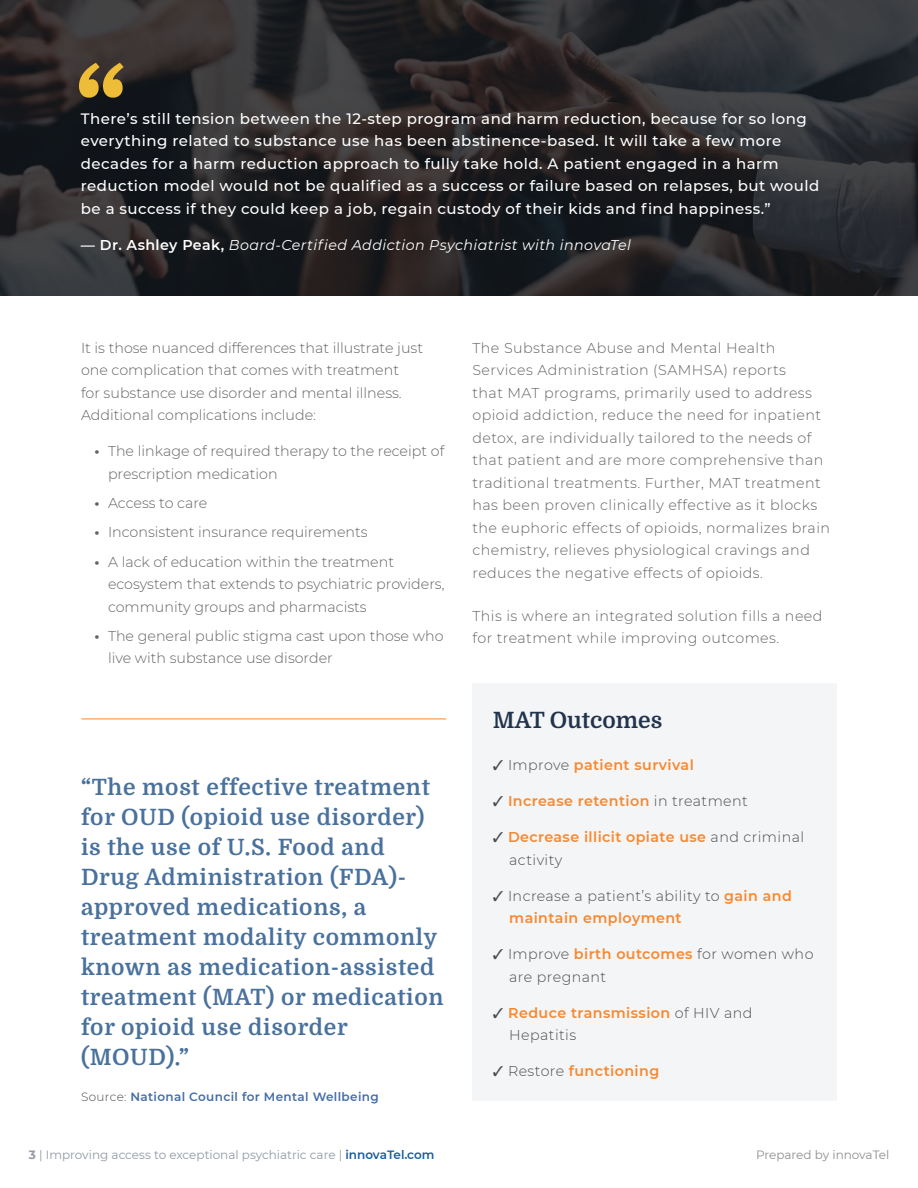
<style>
.page{position:relative;width:918px;height:1188px;background:#fff}
.page>*{position:absolute;margin:0;border:0;box-sizing:border-box;transform-origin:0 0}
.t1{font:120px "Domine";color:#edbd37}
.t2{font:22.5px/30px "Domine";letter-spacing:.03em;color:#49719d}
.t3{font:22.5px "Domine";color:#22344d}
.t4{font:500 15px/22.5px "Montserrat";letter-spacing:.03em;color:#fff}
.t5{font:300 14.25px/22.5px "Montserrat";letter-spacing:.015em;color:#636366}
.t6{font:600 14.25px/22.5px "Montserrat";letter-spacing:.03em;color:#f7882f}
.t7{font:300 14.25px/22.5px "Montserrat";letter-spacing:.03em;color:#4b4c4d}
.t8{font:italic 14.25px "Montserrat";letter-spacing:.03em;color:#fff}
.t9{font:300 14.25px "Montserrat";letter-spacing:-.005em;color:#636366}
.t10{font:12px "Montserrat";color:#919aa6}
.t11{font:600 12px "Montserrat";letter-spacing:.03em;color:#436da8}
.t12{font:12px "Montserrat";color:#918f90}
.s1{font-weight:600;font-style:normal}
.s2{font-weight:700}
.s3{font-weight:300;color:#4b4c4d}
.s4{color:#4b4c4d}
.s5{font-weight:600;color:#f7882f}
.s6{font-weight:600;color:#175d9e}
</style>
<div class="page">
<div style="left:472px;top:684px;width:365px;height:417px;background:#f4f5f6"></div>
<svg style="left:0;top:0;width:918px;height:296px;background:#28272a"></svg>
<hr style="left:82px;top:719px;width:364px;height:1px;background:#f5882f">
<p class="t1" style="left:75px;top:45px;width:55px">“</p>
<p class="t4" style="left:81px;top:107px;width:740px">There’s still tension between the 12-step program and harm reduction, because for so long everything related to substance use has been abstinence-based. It will take a few more decades for a harm reduction approach to fully take hold. A patient engaged in a harm reduction model would not be qualified as a success or failure based on relapses, but would be a success if they could keep a job, regain custody of their kids and find happiness.”</p>
<p class="t8" style="left:81px;top:235px;width:551px"><span class="s1">— Dr. Ashley Peak,</span> Board-Certified Addiction Psychiatrist with innovaTel</p>
<p class="t5" style="left:81px;top:336px;width:344px">It is those nuanced differences that illustrate just one complication that comes with treatment<br>for substance use disorder and mental illness.<br>Additional complications include:</p>
<p class="t5" style="left:108px;top:440px;width:338px;text-indent:-14px"><span class="s2">•</span> The linkage of required therapy to the receipt of prescription medication</p>
<p class="t9" style="left:94px;top:493px;width:114px"><span class="s2">•</span> Access to care</p>
<p class="t5" style="left:94px;top:521px;width:275px"><span class="s2">•</span> Inconsistent insurance requirements</p>
<p class="t5" style="left:108px;top:550px;width:338px;text-indent:-14px"><span class="s2">•</span> A lack of education within the treatment ecosystem that extends to psychiatric providers, community groups and pharmacists</p>
<p class="t5" style="left:108px;top:624px;width:337px;text-indent:-14px"><span class="s2">•</span> The general public stigma cast upon those who live with substance use disorder</p>
<p class="t2" style="left:81px;top:772px;width:364px">“The most effective treatment for OUD (opioid use disorder) is the use of U.S. Food and<br>Drug Administration (FDA)- approved medications, a treatment modality commonly known as medication-assisted treatment (MAT) or medication for opioid use disorder (MOUD).”</p>
<p class="t11" style="left:81px;top:1088px;width:299px"><span class="s3">Source:</span> National Council for Mental Wellbeing</p>
<p class="t5" style="left:472px;top:336px;width:359px">The Substance Abuse and Mental Health Services Administration (SAMHSA) reports<br>that MAT programs, primarily used to address opioid addiction, reduce the need for inpatient detox, are individually tailored to the needs of that patient and are more comprehensive than traditional treatments. Further, MAT treatment has been proven clinically effective as it blocks the euphoric effects of opioids, normalizes brain chemistry, relieves physiological cravings and reduces the negative effects of opioids.</p>
<p class="t5" style="left:472px;top:604px;width:352px">This is where an integrated solution fills a need for treatment while improving outcomes.</p>
<p class="t3" style="left:493px;top:708px;width:171px">MAT Outcomes</p>
<p class="t6" style="left:493px;top:753px;width:203px"><span class="s4">✓</span> <span class="s3">Improve</span> patient survival</p>
<p class="t6" style="left:493px;top:789px;width:257px"><span class="s4">✓</span> Increase retention <span class="s3">in treatment</span></p>
<p class="t6" style="left:509px;top:825px;width:296px;text-indent:-16px"><span class="s4">✓</span> Decrease illicit opiate use <span class="s3">and criminal activity</span></p>
<p class="t7" style="left:509px;top:884px;width:284px;text-indent:-16px">✓ Increase a patient’s ability to <span class="s5">gain and maintain employment</span></p>
<p class="t7" style="left:509px;top:943px;width:306px;text-indent:-16px">✓ Improve <span class="s5">birth outcomes</span> for women who are pregnant</p>
<p class="t6" style="left:509px;top:1001px;width:245px;text-indent:-16px"><span class="s4">✓</span> Reduce transmission <span class="s3">of HIV and<br>Hepatitis</span></p>
<p class="t6" style="left:493px;top:1059px;width:168px"><span class="s4">✓</span> <span class="s3">Restore</span> functioning</p>
<p class="t10" style="left:29px;top:1147px;width:407px"><span class="s2">3</span> | Improving access to exceptional psychiatric care | <span class="s6">innovaTel.com</span></p>
<p class="t12" style="left:756px;top:1147px;width:135px">Prepared by innovaTel</p>
</div>
